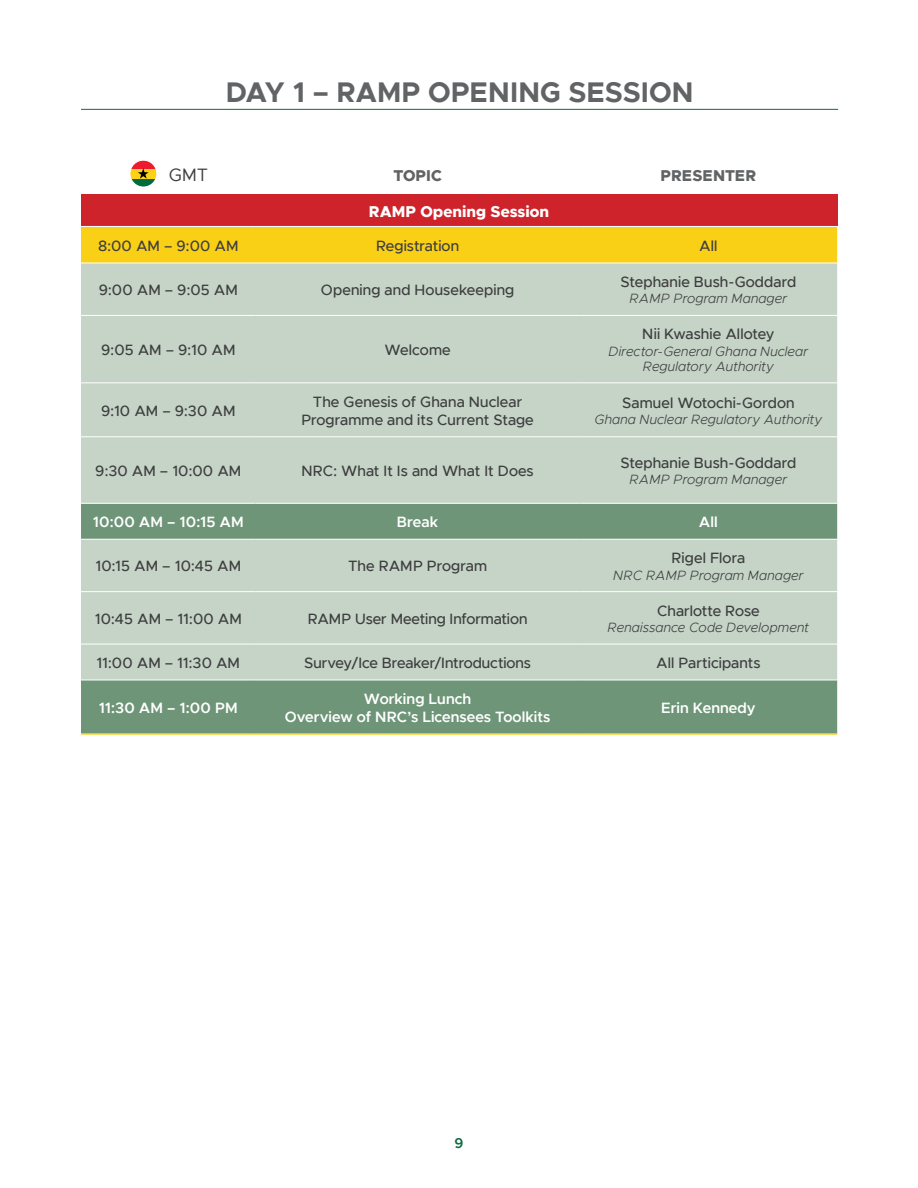
<style>
.page{position:relative;width:918px;height:1188px;background:#fff}
.page>*{position:absolute;margin:0;border:0;box-sizing:border-box;transform-origin:0 0}
.page_title{font:700 28.5px "Metropolis";color:#616365}
.agenda_text{font:18px "Metropolis";color:#3e3e3f}
.Gray_table_heading{font:800 15.75px "Metropolis";letter-spacing:.005em;color:#fff}
.Gray_table_heading-2{font:800 15.75px "Metropolis";letter-spacing:.005em;color:#616365}
.agenda_text-2{font:500 15px/18px "Metropolis";letter-spacing:.005em;color:#3e3e3f;text-align:center}
.agenda_text-3{font:600 15px/18px "Metropolis";letter-spacing:.005em;color:#fff;text-align:center}
.agenda_text_white{font:600 15px "Metropolis";letter-spacing:.01em;color:#fff}
.t1{font:600 14.25px "Metropolis";color:#0d6b40}
.agenda_text_title{font:italic 300 13.5px/15px "Metropolis";letter-spacing:.015em;color:#3e3e3f;text-align:center}
</style>
<div class="page">
<div style="left:81px;top:195px;width:756px;height:31px;background:#ce232a"></div>
<div style="left:81px;top:227px;width:756px;height:36px;background:#fad017"></div>
<div style="left:81px;top:264px;width:756px;height:239px;background:#c6d4c8"></div>
<svg style="left:81px;top:504px;width:756px;height:229px;background:#a4bba9"></svg>
<hr style="left:81px;top:315px;width:175px;height:1px;background:#fff">
<hr style="left:256px;top:315px;width:324px;height:1px;background:#fff">
<hr style="left:580px;top:315px;width:257px;height:1px;background:#fff">
<hr style="left:81px;top:382px;width:175px;height:1px;background:#fff">
<hr style="left:256px;top:382px;width:324px;height:1px;background:#fff">
<hr style="left:580px;top:382px;width:257px;height:1px;background:#fff">
<hr style="left:81px;top:436px;width:175px;height:1px;background:#fff">
<hr style="left:256px;top:436px;width:324px;height:1px;background:#fff">
<hr style="left:580px;top:436px;width:257px;height:1px;background:#fff">
<hr style="left:81px;top:539px;width:175px;height:1px;background:#fff">
<hr style="left:256px;top:539px;width:324px;height:1px;background:#fff">
<hr style="left:580px;top:539px;width:257px;height:1px;background:#fff">
<hr style="left:81px;top:591px;width:175px;height:1px;background:#fff">
<hr style="left:256px;top:591px;width:324px;height:1px;background:#fff">
<hr style="left:580px;top:591px;width:257px;height:1px;background:#fff">
<hr style="left:81px;top:644px;width:175px;height:1px;background:#fff">
<hr style="left:256px;top:644px;width:324px;height:1px;background:#fff">
<hr style="left:580px;top:644px;width:257px;height:1px;background:#fff">
<hr style="left:81px;top:680px;width:175px;height:1px;background:#fff">
<hr style="left:256px;top:680px;width:324px;height:1px;background:#fff">
<hr style="left:580px;top:680px;width:257px;height:1px;background:#fff">
<hr style="left:81px;top:733px;width:175px;height:2px;background:#fad017">
<hr style="left:256px;top:733px;width:324px;height:2px;background:#fad017">
<hr style="left:580px;top:733px;width:257px;height:2px;background:#fad017">
<hr style="left:81px;top:109px;width:757px;height:1px;background:#0d6b40">
<svg style="left:132px;top:160px;width:23px;height:8px"></svg>
<svg style="left:81px;top:168px;width:756px;height:27px"></svg>
<div style="left:130px;top:160px;width:27px;height:27px;border:1px solid #fff;border-radius:50%"></div>
<p class="page_title" style="left:226px;top:74px;width:469px">DAY 1 – RAMP OPENING SESSION</p>
<p class="agenda_text" style="left:169px;top:163px;width:41px">GMT</p>
<p class="Gray_table_heading-2" style="left:393px;top:166px;width:50px">TOPIC</p>
<p class="Gray_table_heading-2" style="left:661px;top:166px;width:97px">PRESENTER</p>
<p class="Gray_table_heading" style="left:369px;top:201px;width:182px">RAMP Opening Session</p>
<p class="agenda_text-2" style="left:98px;top:237px;width:142px">8:00 AM – 9:00 AM</p>
<p class="agenda_text-2" style="left:376px;top:237px;width:85px">Registration</p>
<p class="agenda_text-2" style="left:699px;top:237px;width:20px">All</p>
<p class="agenda_text-2" style="left:99px;top:281px;width:141px">9:00 AM – 9:05 AM</p>
<p class="agenda_text-2" style="left:321px;top:281px;width:195px">Opening and Housekeeping</p>
<p class="agenda_text-2" style="left:621px;top:273px;width:177px">Stephanie Bush-Goddard</p>
<p class="agenda_text_title" style="left:630px;top:291px;width:159px">RAMP Program Manager</p>
<p class="agenda_text-2" style="left:101px;top:341px;width:136px">9:05 AM – 9:10 AM</p>
<p class="agenda_text-2" style="left:385px;top:341px;width:68px">Welcome</p>
<p class="agenda_text-2" style="left:642px;top:325px;width:134px">Nii Kwashie Allotey</p>
<p class="agenda_text_title" style="left:609px;top:344px;width:201px">Director-General Ghana Nuclear<br>Regulatory Authority</p>
<p class="agenda_text-2" style="left:101px;top:402px;width:136px">9:10 AM – 9:30 AM</p>
<p class="agenda_text-2" style="left:301px;top:393px;width:234px">The Genesis of Ghana Nuclear<br>Programme and its Current Stage</p>
<p class="agenda_text-2" style="left:622px;top:393px;width:174px">Samuel Wotochi-Gordon</p>
<p class="agenda_text_title" style="left:594px;top:412px;width:229px">Ghana Nuclear Regulatory Authority</p>
<p class="agenda_text-2" style="left:95px;top:462px;width:148px">9:30 AM – 10:00 AM</p>
<p class="agenda_text-2" style="left:302px;top:462px;width:234px">NRC: What It Is and What It Does</p>
<p class="agenda_text-2" style="left:621px;top:454px;width:177px">Stephanie Bush-Goddard</p>
<p class="agenda_text_title" style="left:630px;top:472px;width:159px">RAMP Program Manager</p>
<p class="agenda_text_white" style="left:93px;top:513px;width:152px">10:00 AM – 10:15 AM</p>
<p class="agenda_text-3" style="left:397px;top:513px;width:43px">Break</p>
<p class="agenda_text_white" style="left:699px;top:513px;width:20px">All</p>
<p class="agenda_text-2" style="left:95px;top:557px;width:147px">10:15 AM – 10:45 AM</p>
<p class="agenda_text-2" style="left:348px;top:557px;width:140px">The RAMP Program</p>
<p class="agenda_text-2" style="left:672px;top:549px;width:75px">Rigel Flora</p>
<p class="agenda_text_title" style="left:613px;top:567px;width:192px">NRC RAMP Program Manager</p>
<p class="agenda_text-2" style="left:95px;top:610px;width:149px">10:45 AM – 11:00 AM</p>
<p class="agenda_text-2" style="left:308px;top:610px;width:221px">RAMP User Meeting Information</p>
<p class="agenda_text-2" style="left:657px;top:601px;width:104px">Charlotte Rose</p>
<p class="agenda_text_title" style="left:608px;top:620px;width:203px">Renaissance Code Development</p>
<p class="agenda_text-2" style="left:97px;top:654px;width:145px">11:00 AM – 11:30 AM</p>
<p class="agenda_text-2" style="left:304px;top:654px;width:228px">Survey/Ice Breaker/Introductions</p>
<p class="agenda_text-2" style="left:656px;top:654px;width:106px">All Participants</p>
<p class="agenda_text_white" style="left:99px;top:698px;width:140px">11:30 AM – 1:00 PM</p>
<p class="agenda_text-3" style="left:285px;top:690px;width:267px">Working Lunch<br>Overview of NRC’s Licensees Toolkits</p>
<p class="agenda_text_white" style="left:661px;top:698px;width:96px">Erin Kennedy</p>
<p class="t1" style="left:455px;top:1134px;width:10px">9</p>
</div>
